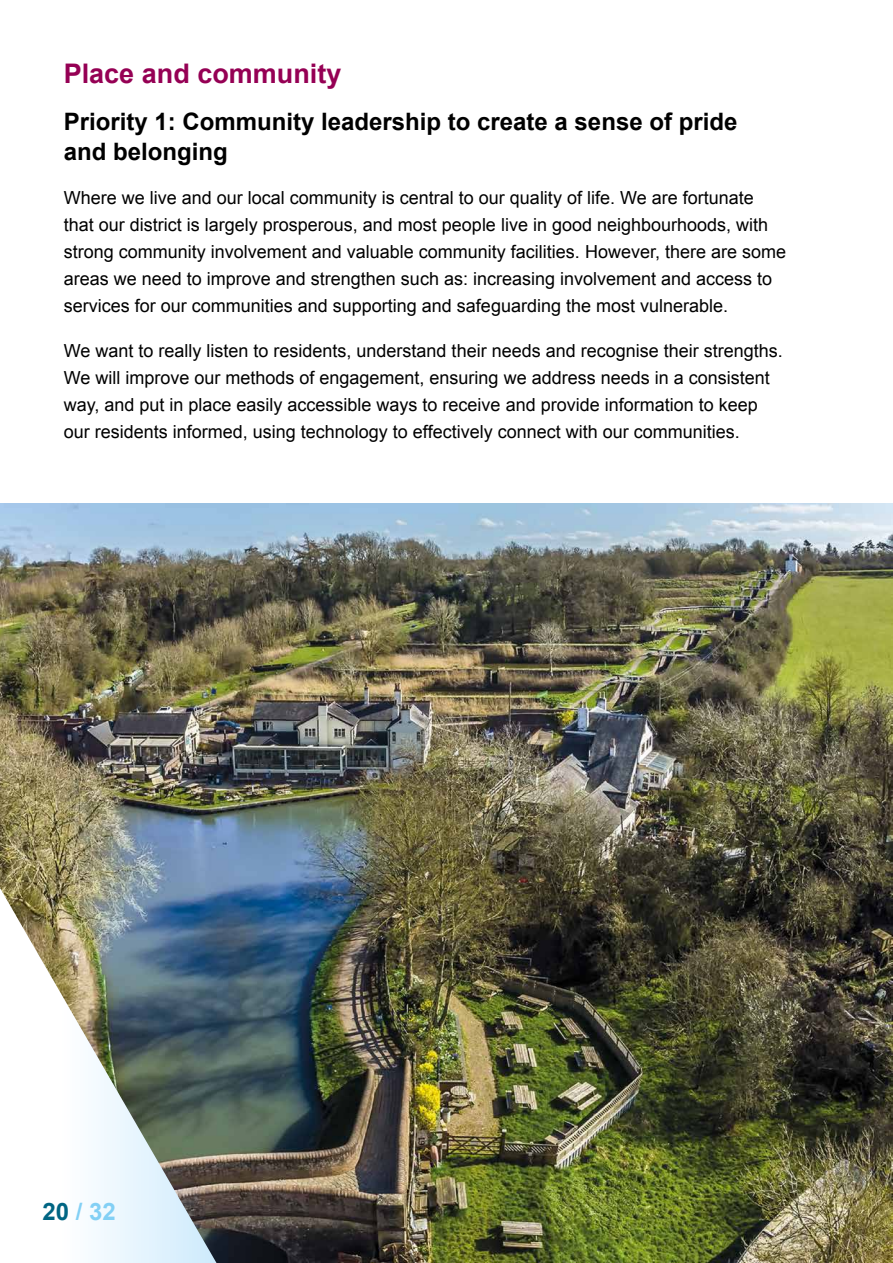
<style>
.page{position:relative;width:893px;height:1263px;background:#fff}
.page>*{position:absolute;margin:0;border:0;box-sizing:border-box;transform-origin:0 0}
.t1{font:700 27px "Arial";color:#950054}
.t2{font:700 24px/30px "Arial";color:#000}
.t3{font:700 24px "Arial";color:#83d0f5}
.t4{font:18px/27px "Arial";color:#000}
.s1{color:#006583}
</style>
<div class="page">
<img style="left:0;top:504px;width:893px;height:759px">
<img style="left:0;top:866px;width:224px;height:397px">
<h1 class="t1" style="left:64px;top:56px;width:279px">Place and community</h1>
<h2 class="t2" style="left:64px;top:108px;width:675px">Priority 1: Community leadership to create a sense of pride and belonging</h2>
<p class="t4" style="left:64px;top:185px;width:724px">Where we live and our local community is central to our quality of life. We are fortunate that our district is largely prosperous, and most people live in good neighbourhoods, with strong community involvement and valuable community facilities. However, there are some areas we need to improve and strengthen such as: increasing involvement and access to services for our communities and supporting and safeguarding the most vulnerable.</p>
<p class="t4" style="left:64px;top:337px;width:721px">We want to really listen to residents, understand their needs and recognise their strengths.<br>We will improve our methods of engagement, ensuring we address needs in a consistent way, and put in place easily accessible ways to receive and provide information to keep our residents informed, using technology to effectively connect with our communities.</p>
<h2 class="t3" style="left:43px;top:1196px;width:75px"><span class="s1">20</span> / 32</h2>
</div>
